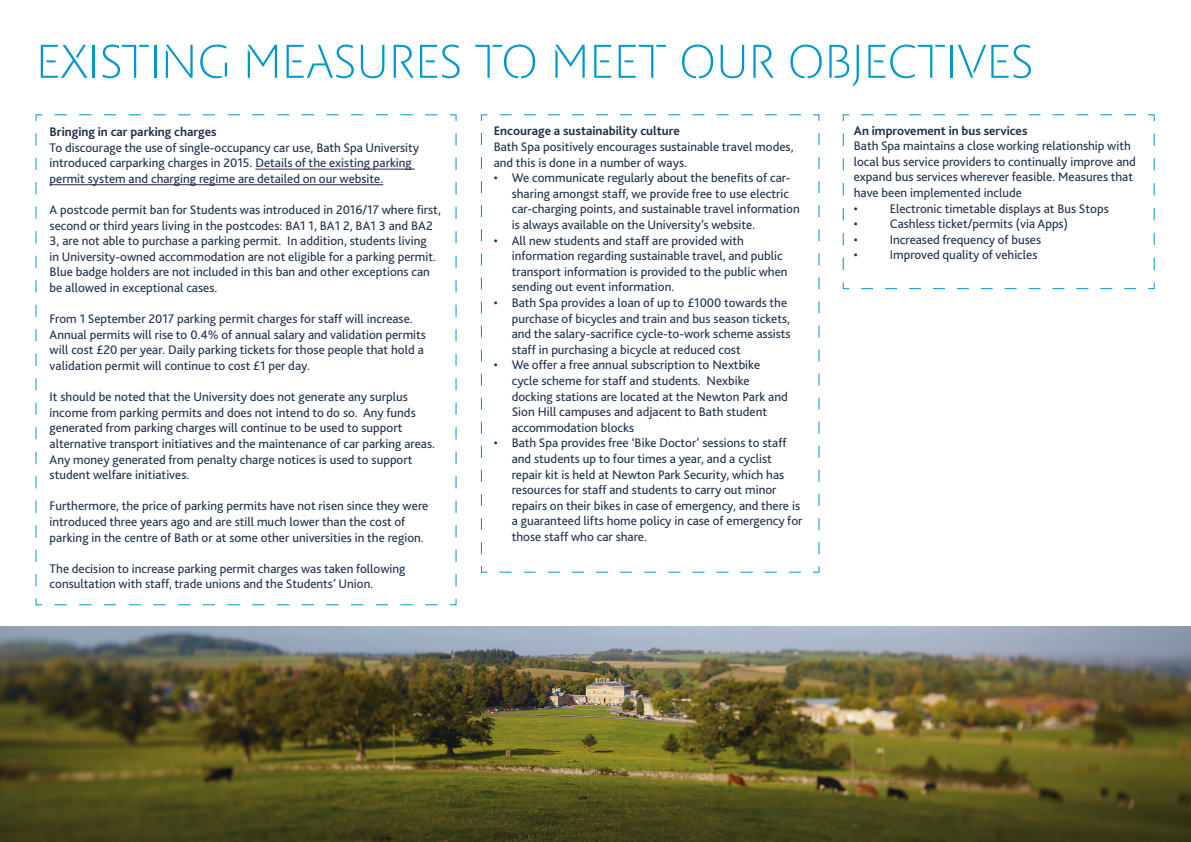
<style>
.page{position:relative;width:1191px;height:842px;background:#fff}
.page>*{position:absolute;margin:0;border:0;box-sizing:border-box;transform-origin:0 0}
.t1{font:50px "Bath Spa New Roman";color:#0097cd}
.t2{font:13px/15.6px "Bliss 2";color:#1b2f4c}
.t3{font:700 13px "Bliss 2";color:#1b2f4c}
</style>
<div class="page">
<svg style="left:35px;top:114px;width:422px;height:492px"></svg>
<hr style="left:255px;top:169px;width:160px;height:1px;background:#1b2f4c">
<hr style="left:50px;top:184px;width:333px;height:1px;background:#1b2f4c">
<img style="left:0;top:626px;width:1191px;height:216px">
<svg style="left:480px;top:114px;width:340px;height:459px"></svg>
<svg style="left:842px;top:114px;width:313px;height:176px"></svg>
<p class="t1" style="left:36px;top:38px;width:999px">EXISTING MEASURES TO MEET OUR OBJECTIVES</p>
<p class="t3" style="left:50px;top:124px;width:168px">Bringing in car parking charges</p>
<p class="t2" style="left:50px;top:139px;width:371px">To discourage the use of single-occupancy car use, Bath Spa University introduced carparking charges in 2015. Details of the existing parking permit system and charging regime are detailed on our website.</p>
<p class="t2" style="left:50px;top:202px;width:393px">A postcode permit ban for Students was introduced in 2016/17 where first, second or third years living in the postcodes: BA1 1, BA1 2, BA1 3 and BA2<br>3, are not able to purchase a parking permit. In addition, students living<br>in University-owned accommodation are not eligible for a parking permit.<br>Blue badge holders are not included in this ban and other exceptions can be allowed in exceptional cases.</p>
<p class="t2" style="left:50px;top:311px;width:378px">From 1 September 2017 parking permit charges for staff will increase.<br>Annual permits will rise to 0.4% of annual salary and validation permits will cost £20 per year. Daily parking tickets for those people that hold a validation permit will continue to cost £1 per day.</p>
<p class="t2" style="left:50px;top:389px;width:387px">It should be noted that the University does not generate any surplus income from parking permits and does not intend to do so. Any funds generated from parking charges will continue to be used to support alternative transport initiatives and the maintenance of car parking areas.<br>Any money generated from penalty charge notices is used to support student welfare initiatives.</p>
<p class="t2" style="left:50px;top:498px;width:380px">Furthermore, the price of parking permits have not risen since they were introduced three years ago and are still much lower than the cost of parking in the centre of Bath or at some other universities in the region.</p>
<p class="t2" style="left:50px;top:561px;width:357px">The decision to increase parking permit charges was taken following consultation with staff, trade unions and the Students’ Union.</p>
<p class="t3" style="left:494px;top:123px;width:187px">Encourage a sustainability culture</p>
<p class="t2" style="left:494px;top:139px;width:301px">Bath Spa positively encourages sustainable travel modes, and this is done in a number of ways.</p>
<p class="t2" style="left:512px;top:170px;width:289px;text-indent:-18px">• We communicate regularly about the benefits of car&shy;sharing amongst staff, we provide free to use electric car-charging points, and sustainable travel information is always available on the University’s website.</p>
<p class="t2" style="left:512px;top:232px;width:277px;text-indent:-18px">• All new students and staff are provided with information regarding sustainable travel, and public transport information is provided to the public when sending out event information.</p>
<p class="t2" style="left:512px;top:295px;width:280px;text-indent:-18px">• Bath Spa provides a loan of up to £1000 towards the purchase of bicycles and train and bus season tickets, and the salary-sacrifice cycle-to-work scheme assists staff in purchasing a bicycle at reduced cost</p>
<p class="t2" style="left:512px;top:357px;width:277px;text-indent:-18px">• We offer a free annual subscription to Nextbike cycle scheme for staff and students. Nexbike docking stations are located at the Newton Park and Sion Hill campuses and adjacent to Bath student accommodation blocks</p>
<p class="t2" style="left:512px;top:435px;width:292px;text-indent:-18px">• Bath Spa provides free ‘Bike Doctor’ sessions to staff and students up to four times a year, and a cyclist repair kit is held at Newton Park Security, which has resources for staff and students to carry out minor repairs on their bikes in case of emergency, and there is a guaranteed lifts home policy in case of emergency for those staff who car share.</p>
<p class="t3" style="left:854px;top:122px;width:175px">An improvement in bus services</p>
<p class="t2" style="left:854px;top:138px;width:283px">Bath Spa maintains a close working relationship with local bus service providers to continually improve and expand bus services wherever feasible. Measures that have been implemented include</p>
<p class="t2" style="left:854px;top:200px;width:5px">•</p>
<p class="t2" style="left:890px;top:200px;width:220px">Electronic timetable displays at Bus Stops</p>
<p class="t2" style="left:854px;top:216px;width:5px">•</p>
<p class="t2" style="left:890px;top:216px;width:180px">Cashless ticket/permits (via Apps)</p>
<p class="t2" style="left:854px;top:232px;width:5px">•</p>
<p class="t2" style="left:890px;top:232px;width:153px">Increased frequency of buses</p>
<p class="t2" style="left:854px;top:247px;width:5px">•</p>
<p class="t2" style="left:890px;top:247px;width:149px">Improved quality of vehicles</p>
</div>
